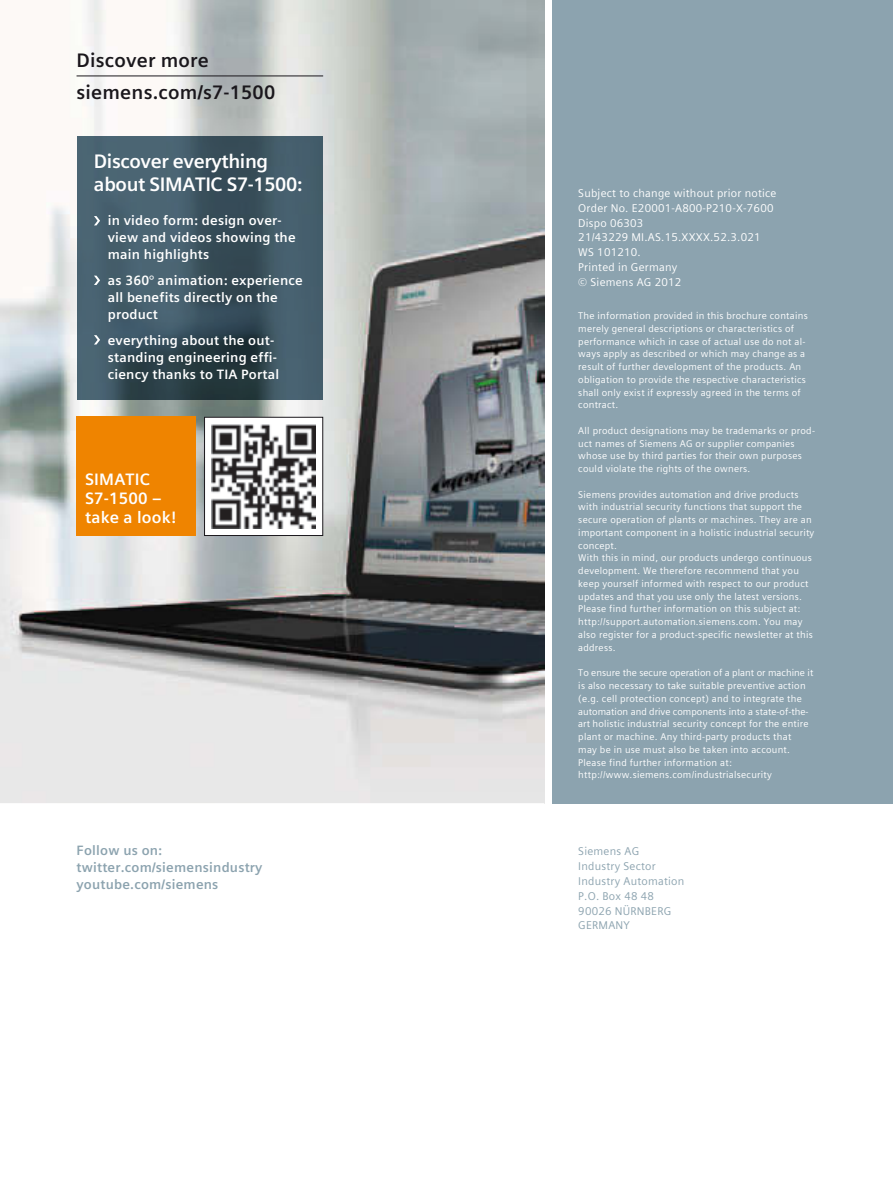
<style>
.page{position:relative;width:893px;height:1191px;background:#fff}
.page>*{position:absolute;margin:0;border:0;box-sizing:border-box;transform-origin:0 0}
.t1{font:700 19.5px/23.4px "Siemens Sans Global";letter-spacing:-.02em;color:#fff}
.t2{font:700 19.5px/31.2px "Siemens Sans Global";letter-spacing:.01em;color:#1a171c}
.t3{font:700 16.5px/19.2px "Siemens Sans Global";letter-spacing:.01em;color:#fff}
.t4{font:700 13.5px/17px "Siemens Sans Global";letter-spacing:.015em;color:#fff}
.t5{font:700 13.5px/17px "Siemens Sans Global";letter-spacing:.015em;color:#8ca3af}
.t6{font:11.25px/14.9px "Siemens Sans Global";letter-spacing:.02em;color:#fff}
.t7{font:11.25px/14.9px "Siemens Sans Global";letter-spacing:.02em;color:#8ca3af}
.t8{font:9.75px/12.8px "Siemens Sans Global";letter-spacing:.025em;color:#fff}
</style>
<div class="page">
<img style="left:0;top:0;width:544px;height:803px">
<div style="left:553px;top:0;width:340px;height:804px;background:#8ca3af"></div>
<hr style="left:77px;top:75px;width:246px;height:1px;background:#1a171c">
<div style="left:205px;top:417px;width:118px;height:118px;background:#fff"></div>
<div style="left:204px;top:417px;width:119px;height:119px;border:1px solid #1a171c"></div>
<img style="left:211px;top:424px;width:105px;height:104px">
<div style="left:77px;top:417px;width:119px;height:119px;background:#ef8400"></div>
<svg style="left:77px;top:136px;width:246px;height:264px;background:#3e5663"></svg>
<svg style="left:94px;top:216px;width:6px;height:9px"></svg>
<svg style="left:94px;top:276px;width:6px;height:9px"></svg>
<svg style="left:94px;top:335px;width:6px;height:9px"></svg>
<h1 class="t2" style="left:77px;top:45px;width:200px">Discover more siemens.com/s7-1500</h1>
<h1 class="t1" style="left:94px;top:150px;width:210px">Discover everything about SIMATIC S7-1500:</h1>
<h3 class="t4" style="left:108px;top:212px;width:189px">in video form: design over&shy;view and videos showing the main highlights</h3>
<h3 class="t4" style="left:108px;top:272px;width:197px">as 360° animation: experience all benefits directly on the product</h3>
<h3 class="t4" style="left:108px;top:331px;width:173px">everything about the out&shy;standing engineering effi&shy;ciency thanks to TIA Portal</h3>
<h2 class="t3" style="left:85px;top:470px;width:93px">SIMATIC<br>S7-1500 – take a look!</h2>
<h3 class="t5" style="left:77px;top:842px;width:187px">Follow us on: twitter.com/siemensindustry youtube.com/siemens</h3>
<p class="t6" style="left:578px;top:185px;width:200px">Subject to change without prior notice<br>Order No. E20001-A800-P210-X-7600<br>Dispo 06303<br>21/43229 MI.AS.15.XXXX.52.3.021<br>WS 101210.<br>Printed in Germany<br>© Siemens AG 2012</p>
<p class="t8" style="left:578px;top:309px;width:231px">The information provided in this brochure contains merely general descriptions or characteristics of performance which in case of actual use do not al&shy;ways apply as described or which may change as a result of further development of the products. An obligation to provide the respective characteristics shall only exist if expressly agreed in the terms of contract.</p>
<p class="t8" style="left:578px;top:424px;width:238px">All product designations may be trademarks or prod&shy;uct names of Siemens AG or supplier companies whose use by third parties for their own purposes could violate the rights of the owners.</p>
<p class="t8" style="left:578px;top:488px;width:238px">Siemens provides automation and drive products with industrial security functions that support the secure operation of plants or machines. They are an important component in a holistic industrial security concept.<br>With this in mind, our products undergo continuous development. We therefore recommend that you keep yourself informed with respect to our product updates and that you use only the latest versions.<br>Please find further information on this subject at: http://support.automation.siemens.com. You may also register for a product-specific newsletter at this address.</p>
<p class="t8" style="left:578px;top:666px;width:237px">To ensure the secure operation of a plant or machine it is also necessary to take suitable preventive action (e.g. cell protection concept) and to integrate the automation and drive components into a state-of-the&shy;art holistic industrial security concept for the entire plant or machine. Any third-party products that<br>may be in use must also be taken into account.<br>Please find further information at: http://www.siemens.com/industrialsecurity</p>
<p class="t7" style="left:578px;top:843px;width:107px">Siemens AG<br>Industry Sector<br>Industry Automation<br>P.O. Box 48 48<br>90026 NÜRNBERG<br>GERMANY</p>
</div>
